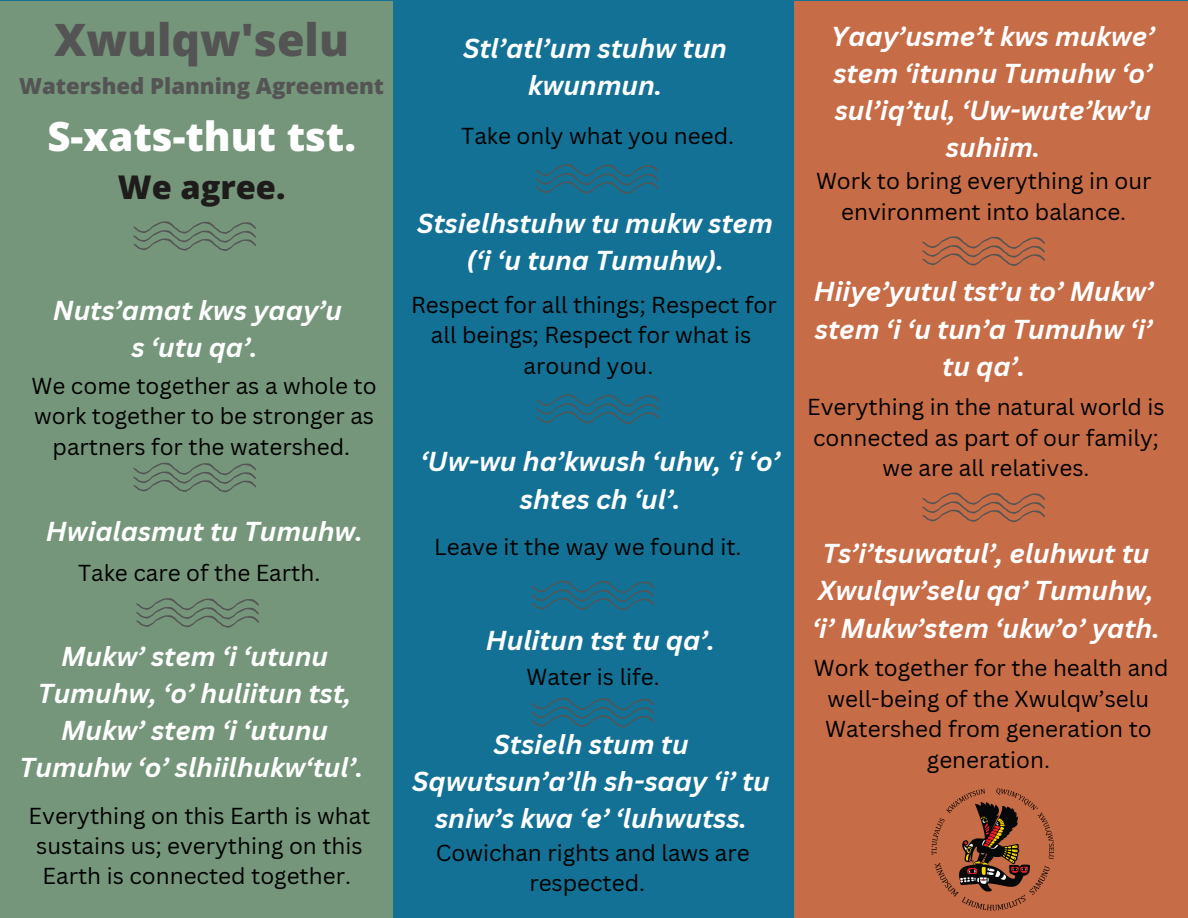
<style>
.page{position:relative;width:1188px;height:918px;background:#127194}
.page>*{position:absolute;margin:0;border:0;box-sizing:border-box;transform-origin:0 0}
.t1{font:800 44.7px "Open Sans";color:#545454}
.t2{font:800 40.2px "Open Sans";color:#fff}
.t3{font:800 32.7px "Open Sans";color:#1e1b1b}
.t4{font:italic 700 26.7px/37.2px "Canva Sans";color:#fff;text-align:center}
.t5{font:22.5px/30.3px "Canva Sans";color:#000;text-align:center}
.t6{font:800 22.2px "Open Sans";color:#545454}
</style>
<div class="page">
<div style="left:794px;top:1px;width:394px;height:917px;background:#c66c47"></div>
<div style="left:0;top:1px;width:393px;height:917px;background:#75967b"></div>
<svg style="left:133px;top:462px;width:123px;height:30px"></svg>
<svg style="left:136px;top:598px;width:123px;height:30px"></svg>
<svg style="left:133px;top:221px;width:123px;height:30px"></svg>
<svg style="left:537px;top:394px;width:122px;height:30px"></svg>
<svg style="left:536px;top:164px;width:122px;height:30px"></svg>
<svg style="left:532px;top:580px;width:122px;height:30px"></svg>
<svg style="left:532px;top:698px;width:122px;height:30px"></svg>
<svg style="left:922px;top:492px;width:123px;height:30px"></svg>
<svg style="left:922px;top:236px;width:123px;height:30px"></svg>
<img style="left:931px;top:788px;width:123px;height:122px">
<p class="t1" style="left:54px;top:8px;width:296px">Xwulqw'selu</p>
<p class="t6" style="left:19px;top:71px;width:366px">Watershed Planning Agreement</p>
<p class="t2" style="left:47px;top:108px;width:310px">S-xats-thut tst.</p>
<p class="t3" style="left:118px;top:164px;width:169px">We agree.</p>
<p class="t4" style="left:53px;top:291px;width:291px">Nuts’amat kws yaay’u</p>
<p class="t4" style="left:131px;top:328px;width:128px">s ‘utu qa’.</p>
<p class="t5" style="left:32px;top:370px;width:347px">We come together as a whole to work together to be stronger as partners for the watershed.</p>
<p class="t4" style="left:46px;top:512px;width:319px">Hwialasmut tu Tumuhw.</p>
<p class="t5" style="left:78px;top:557px;width:244px">Take care of the Earth.</p>
<p class="t4" style="left:20px;top:637px;width:345px">Mukw’ stem ‘i ‘utunu<br>Tumuhw, ‘o’ huliitun tst,<br>Mukw’ stem ‘i ‘utunu<br>Tumuhw ‘o’ slhiilhukw‘tul’.</p>
<p class="t5" style="left:29px;top:800px;width:343px">Everything on this Earth is what sustains us; everything on this<br>Earth is connected together.</p>
<p class="t4" style="left:463px;top:29px;width:265px">Stl’atl’um stuhw tun kwunmun.</p>
<p class="t5" style="left:461px;top:120px;width:274px">Take only what you need.</p>
<p class="t4" style="left:417px;top:204px;width:357px">Stsielhstuhw tu mukw stem (‘i ‘u tuna Tumuhw).</p>
<p class="t5" style="left:411px;top:289px;width:367px">Respect for all things; Respect for all beings; Respect for what is around you.</p>
<p class="t4" style="left:420px;top:442px;width:361px">‘Uw-wu ha’kwush ‘uhw, ‘i ‘o’ shtes ch ‘ul’.</p>
<p class="t5" style="left:434px;top:532px;width:309px">Leave it the way we found it.</p>
<p class="t4" style="left:486px;top:621px;width:231px">Hulitun tst tu qa’.</p>
<p class="t4" style="left:831px;top:17px;width:325px">Yaay’usme’t kws mukwe’ stem ‘itunnu Tumuhw ‘o’ sul’iq’tul, ‘Uw-wute’kw’u suhiim.</p>
<p class="t5" style="left:816px;top:165px;width:337px">Work to bring everything in our environment into balance.</p>
<p class="t4" style="left:814px;top:273px;width:341px">Hiiye’yutul tst’u to’ Mukw’ stem ‘i ‘u tun’a Tumuhw ‘i’ tu qa’.</p>
<p class="t5" style="left:807px;top:391px;width:359px">Everything in the natural world is connected as part of our family; we are all relatives.</p>
<p class="t4" style="left:812px;top:534px;width:349px">Ts’i’tsuwatul’, eluhwut tu<br>Xwulqw’selu qa’ Tumuhw, ‘i’ Mukw’stem ‘ukw’o’ yath.</p>
<p class="t5" style="left:526px;top:661px;width:135px">Water is life.</p>
<p class="t5" style="left:814px;top:653px;width:356px">Work together for the health and well-being of the Xwulqw’selu<br>Watershed from generation to generation.</p>
<p class="t4" style="left:412px;top:725px;width:359px">Stsielh stum tu<br>Sqwutsun’a’lh sh-saay ‘i’ tu sniw’s kwa ‘e’ ‘luhwutss.</p>
<p class="t5" style="left:436px;top:837px;width:316px">Cowichan rights and laws are respected.</p>
</div>
